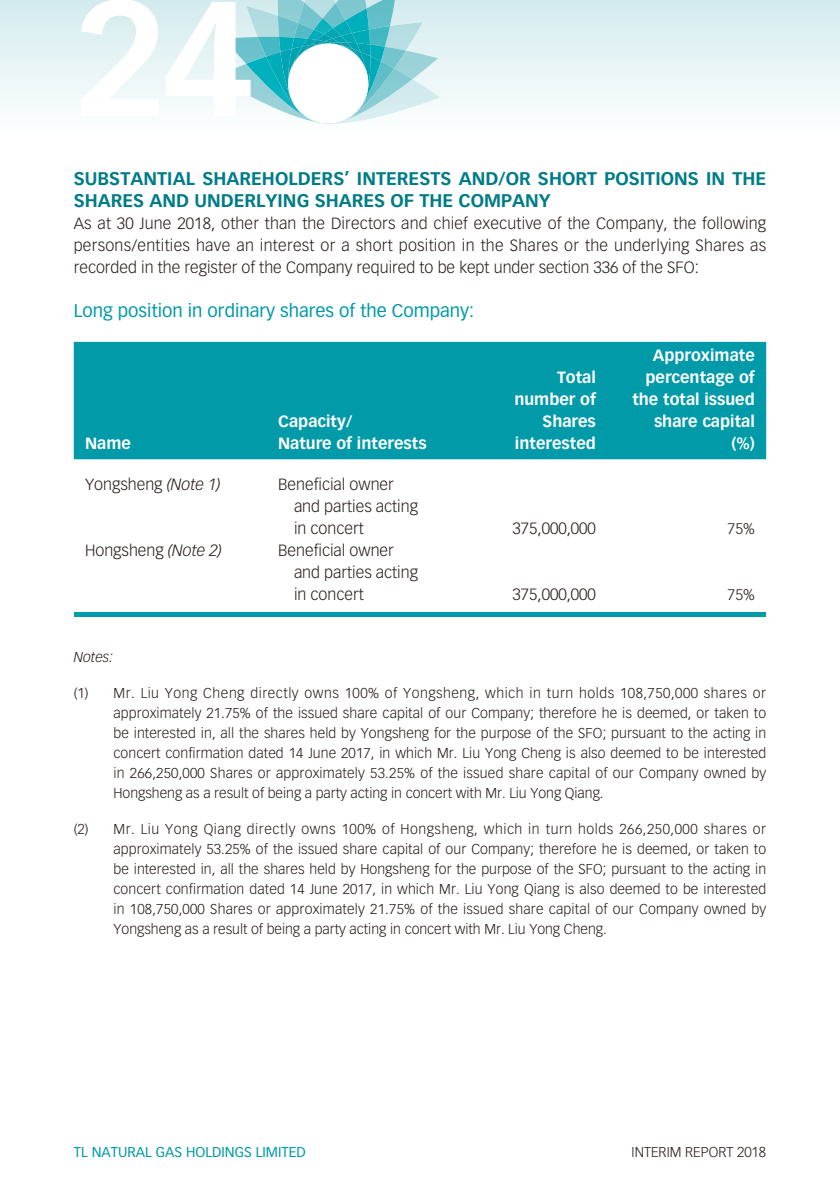
<style>
.page{position:relative;width:840px;height:1191px;background:#fff}
.page>*{position:absolute;margin:0;border:0;box-sizing:border-box;transform-origin:0 0}
.t1{font:700 160px "Vectora LT Std";color:#fff}
.t2{font:700 18px/22px "Vectora LT Std";letter-spacing:.005em;color:#007c87}
.t3{font:18px "Vectora LT Std";color:#009aa8}
.t4{font:300 16px/22px "Vectora LT Std";color:#231916}
.t5{font:700 16px/22px "Vectora LT Std";color:#fff;text-align:right}
.t6{font:300 15px "Vectora LT Std";color:#231916}
.t7{font:300 14px/20px "Vectora LT Std";color:#231916;text-align:justify}
.t8{font:14px "Vectora LT Std";color:#009aa8}
.t9{font:italic 300 14px "Vectora LT Std";color:#231916}
.s1{font-style:italic}
</style>
<div class="page">
<svg style="left:0;top:0;width:839px;height:106px"></svg>
<svg style="left:215px;top:0;width:225px;height:124px"></svg>
<div style="left:74px;top:342px;width:691px;height:117px;background:#009aa8"></div>
<hr style="left:74px;top:613px;width:192px;height:4px;background:#009aa8">
<hr style="left:266px;top:613px;width:182px;height:4px;background:#009aa8">
<hr style="left:448px;top:613px;width:159px;height:4px;background:#009aa8">
<hr style="left:607px;top:613px;width:158px;height:4px;background:#009aa8">
<h1 class="t1" style="left:74px;top:-17px;width:183px">24</h1>
<p class="t2" style="left:74px;top:169px;width:693px">SUBSTANTIAL SHAREHOLDERS’ INTERESTS AND/OR SHORT POSITIONS IN THE<br>SHARES AND UNDERLYING SHARES OF THE COMPANY</p>
<p class="t4" style="left:74px;top:213px;width:693px;text-align:justify">As at 30 June 2018, other than the Directors and chief executive of the Company, the following persons/entities have an interest or a short position in the Shares or the underlying Shares as recorded in the register of the Company required to be kept under section 336 of the SFO:</p>
<p class="t3" style="left:74px;top:302px;width:402px">Long position in ordinary shares of the Company:</p>
<p class="t5" style="left:85px;top:433px;width:47px">Name</p>
<p class="t5" style="left:278px;top:411px;width:150px;text-align:left">Capacity/<br>Nature of interests</p>
<p class="t4" style="left:85px;top:474px;width:137px">Yongsheng <span class="s1">(Note 1)</span></p>
<p class="t4" style="left:294px;top:474px;width:125px;text-indent:-16px">Beneficial owner and parties acting in concert</p>
<p class="t4" style="left:85px;top:540px;width:138px">Hongsheng <span class="s1">(Note 2)</span></p>
<p class="t4" style="left:294px;top:540px;width:125px;text-indent:-16px">Beneficial owner and parties acting in concert</p>
<p class="t5" style="left:514px;top:367px;width:83px">Total number of<br>Shares interested</p>
<p class="t5" style="left:632px;top:345px;width:124px">Approximate percentage of the total issued share capital (%)</p>
<p class="t4" style="left:512px;top:518px;width:85px">375,000,000</p>
<p class="t6" style="left:727px;top:521px;width:29px">75%</p>
<p class="t4" style="left:512px;top:584px;width:85px">375,000,000</p>
<p class="t6" style="left:727px;top:587px;width:29px">75%</p>
<p class="t9" style="left:74px;top:650px;width:41px">Notes:</p>
<p class="t7" style="left:113px;top:684px;width:654px;text-indent:-40px">(1) Mr. Liu Yong Cheng directly owns 100% of Yongsheng, which in turn holds 108,750,000 shares or approximately 21.75% of the issued share capital of our Company; therefore he is deemed, or taken to be interested in, all the shares held by Yongsheng for the purpose of the SFO; pursuant to the acting in concert confirmation dated 14 June 2017, in which Mr. Liu Yong Cheng is also deemed to be interested in 266,250,000 Shares or approximately 53.25% of the issued share capital of our Company owned by Hongsheng as a result of being a party acting in concert with Mr. Liu Yong Qiang.</p>
<p class="t7" style="left:113px;top:820px;width:654px;text-indent:-40px">(2) Mr. Liu Yong Qiang directly owns 100% of Hongsheng, which in turn holds 266,250,000 shares or approximately 53.25% of the issued share capital of our Company; therefore he is deemed, or taken to be interested in, all the shares held by Hongsheng for the purpose of the SFO; pursuant to the acting in concert confirmation dated 14 June 2017, in which Mr. Liu Yong Qiang is also deemed to be interested in 108,750,000 Shares or approximately 21.75% of the issued share capital of our Company owned by Yongsheng as a result of being a party acting in concert with Mr. Liu Yong Cheng.</p>
<p class="t8" style="left:74px;top:1145px;width:233px">TL NATURAL GAS HOLDINGS LIMITED</p>
<p class="t7" style="left:631px;top:1143px;width:136px">INTERIM REPORT 2018</p>
</div>
